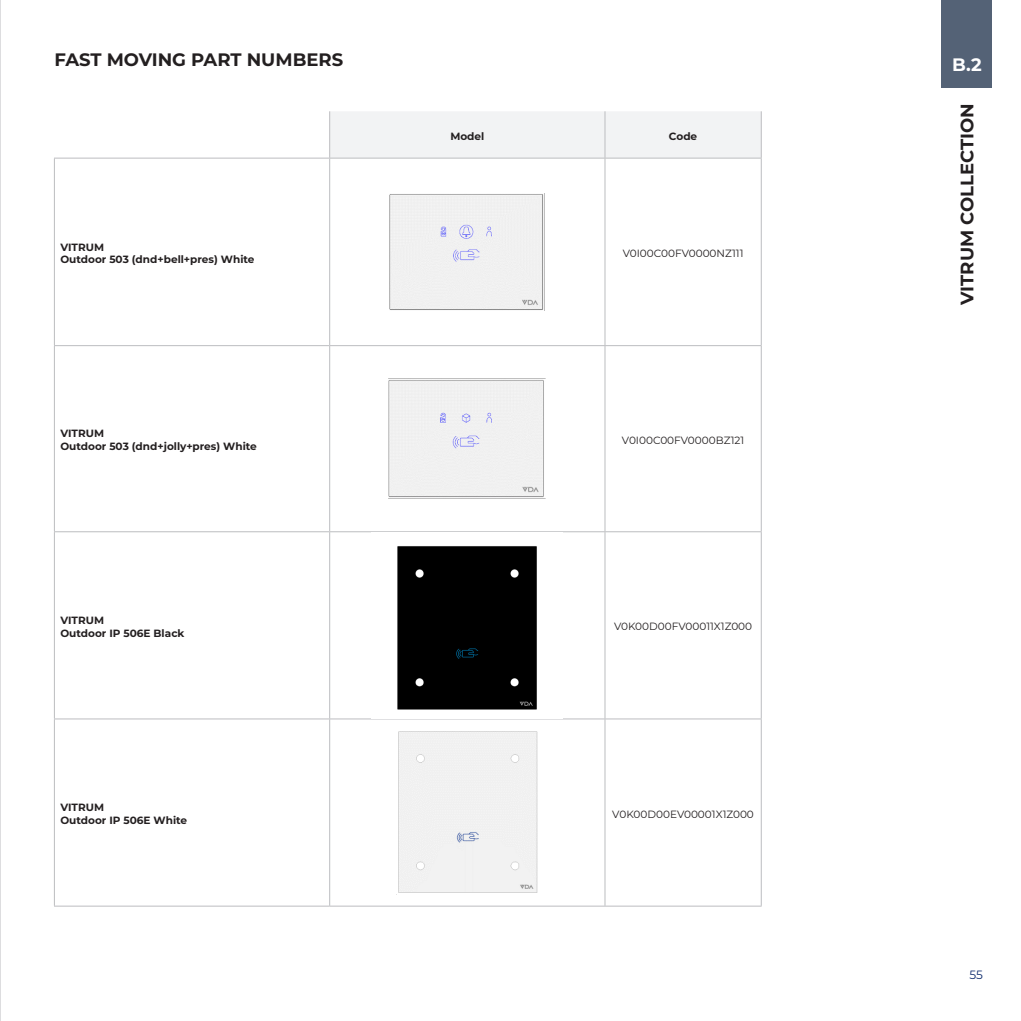
<style>
.page{position:relative;width:1021px;height:1021px;background:#fff}
.page>*{position:absolute;margin:0;border:0;box-sizing:border-box;transform-origin:0 0}
.t1{font:700 18px "Montserrat";color:#231f20}
.t2{font:700 18px "Montserrat";color:#fff}
.t3{font:12px "Montserrat";color:#0d2b6d}
.t4{font:700 10.5px "Montserrat";color:#231f20}
.t5{font:10.5px "Montserrat";color:#231f20}
</style>
<div class="page">
<div style="left:941px;top:0;width:51px;height:88px;background:#546276"></div>
<hr style="left:0;top:0;width:1px;height:1020px;background:#bcbdc0">
<div style="left:330px;top:111px;width:431px;height:47px;background:#f2f3f4"></div>
<hr style="left:329px;top:111px;width:1px;height:47px;background:#bcbdc0">
<hr style="left:604px;top:111px;width:1px;height:47px;background:#bcbdc0">
<hr style="left:761px;top:111px;width:1px;height:47px;background:#bcbdc0">
<hr style="left:54px;top:158px;width:276px;height:1px;background:#bcbdc0">
<hr style="left:54px;top:158px;width:1px;height:187px;background:#bcbdc0">
<hr style="left:330px;top:158px;width:275px;height:1px;background:#bcbdc0">
<hr style="left:329px;top:158px;width:1px;height:187px;background:#bcbdc0">
<hr style="left:605px;top:158px;width:156px;height:1px;background:#bcbdc0">
<hr style="left:604px;top:158px;width:1px;height:187px;background:#bcbdc0">
<hr style="left:761px;top:158px;width:1px;height:187px;background:#bcbdc0">
<hr style="left:54px;top:345px;width:276px;height:1px;background:#bcbdc0">
<hr style="left:54px;top:346px;width:1px;height:185px;background:#bcbdc0">
<hr style="left:330px;top:345px;width:275px;height:1px;background:#bcbdc0">
<hr style="left:329px;top:346px;width:1px;height:185px;background:#bcbdc0">
<hr style="left:605px;top:345px;width:156px;height:1px;background:#bcbdc0">
<hr style="left:604px;top:346px;width:1px;height:185px;background:#bcbdc0">
<hr style="left:761px;top:346px;width:1px;height:185px;background:#bcbdc0">
<hr style="left:54px;top:531px;width:276px;height:1px;background:#bcbdc0">
<hr style="left:54px;top:532px;width:1px;height:186px;background:#bcbdc0">
<hr style="left:330px;top:531px;width:275px;height:1px;background:#bcbdc0">
<hr style="left:329px;top:532px;width:1px;height:186px;background:#bcbdc0">
<hr style="left:605px;top:531px;width:156px;height:1px;background:#bcbdc0">
<hr style="left:604px;top:532px;width:1px;height:186px;background:#bcbdc0">
<hr style="left:761px;top:532px;width:1px;height:186px;background:#bcbdc0">
<hr style="left:54px;top:718px;width:276px;height:1px;background:#bcbdc0">
<hr style="left:54px;top:719px;width:1px;height:186px;background:#bcbdc0">
<hr style="left:330px;top:718px;width:275px;height:1px;background:#bcbdc0">
<hr style="left:329px;top:719px;width:1px;height:186px;background:#bcbdc0">
<hr style="left:605px;top:718px;width:156px;height:1px;background:#bcbdc0">
<hr style="left:604px;top:719px;width:1px;height:186px;background:#bcbdc0">
<hr style="left:761px;top:719px;width:1px;height:186px;background:#bcbdc0">
<hr style="left:54px;top:905px;width:276px;height:1px;background:#bcbdc0">
<hr style="left:330px;top:905px;width:275px;height:1px;background:#bcbdc0">
<hr style="left:605px;top:905px;width:156px;height:1px;background:#bcbdc0">
<div style="left:390px;top:194px;width:154px;height:116px;background:#f0f0f0"></div>
<div style="left:389px;top:380px;width:155px;height:118px;background:#f0f0f0"></div>
<div style="left:397px;top:546px;width:140px;height:164px;background:#000"></div>
<img style="left:396px;top:731px;width:142px;height:164px">
<p class="t1" style="left:54px;top:47px;width:290px">FAST MOVING PART NUMBERS</p>
<h1 class="t2" style="left:952px;top:52px;width:31px">B.2</h1>
<p class="t4" style="left:60px;top:239px;width:45px">VITRUM</p>
<p class="t4" style="left:60px;top:252px;width:196px">Outdoor 503 (dnd+bell+pres) White</p>
<p class="t4" style="left:60px;top:426px;width:45px">VITRUM</p>
<p class="t4" style="left:60px;top:439px;width:198px">Outdoor 503 (dnd+jolly+pres) White</p>
<p class="t4" style="left:60px;top:613px;width:45px">VITRUM</p>
<p class="t4" style="left:60px;top:625px;width:125px">Outdoor IP 506E Black</p>
<p class="t4" style="left:60px;top:800px;width:45px">VITRUM</p>
<p class="t4" style="left:60px;top:812px;width:128px">Outdoor IP 506E White</p>
<p class="t4" style="left:450px;top:128px;width:35px">Model</p>
<p class="t4" style="left:669px;top:128px;width:30px">Code</p>
<p class="t5" style="left:622px;top:246px;width:122px">V0I00C00FV0000NZ111</p>
<p class="t5" style="left:622px;top:433px;width:124px">V0I00C00FV0000BZ121</p>
<p class="t5" style="left:614px;top:619px;width:140px">V0K00D00FV00011X1Z000</p>
<p class="t5" style="left:612px;top:806px;width:143px">V0K00D00EV00001X1Z000</p>
<h1 class="t1" style="left:954px;top:305px;width:203px;rotate:-90deg">VITRUM COLLECTION</h1>
<p class="t3" style="left:969px;top:966px;width:15px">55</p>
</div>
